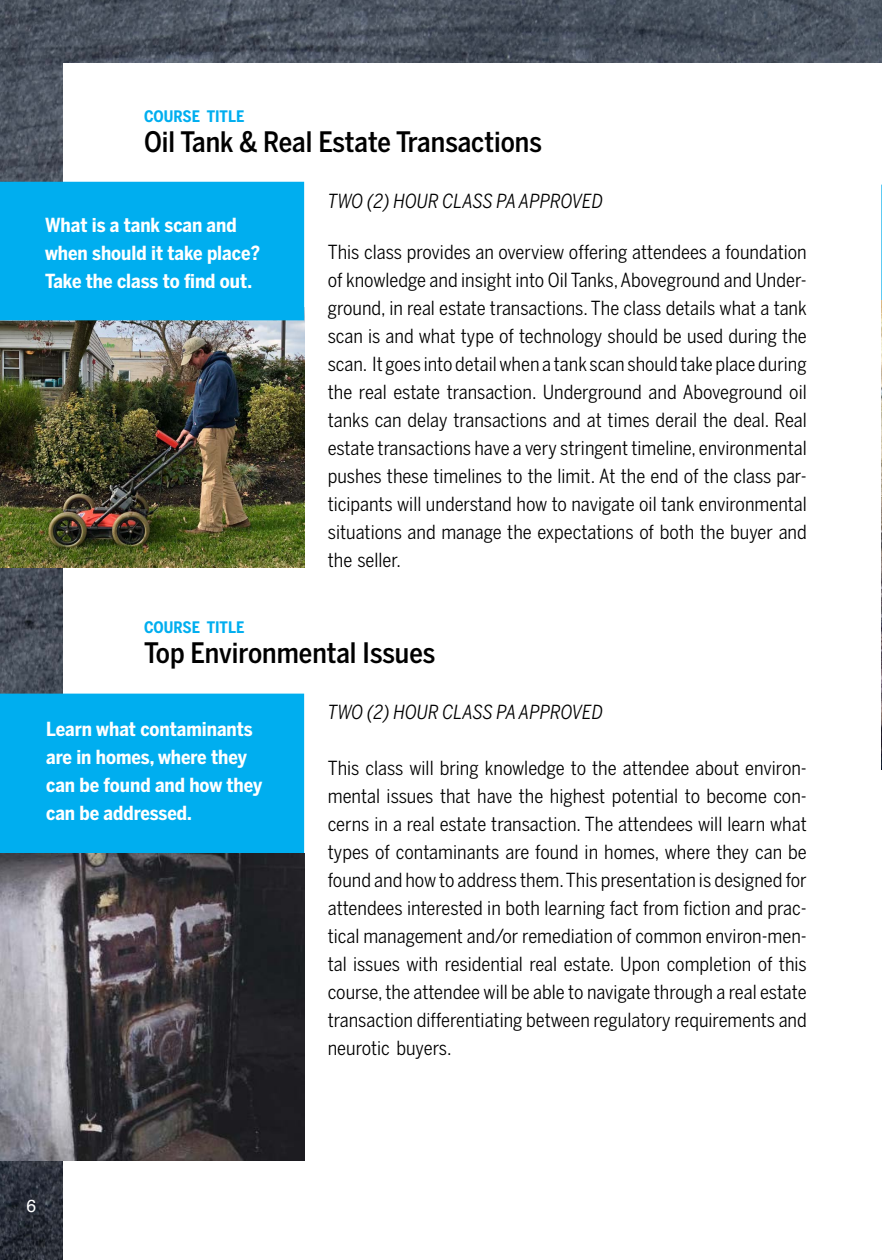
<style>
.page{position:relative;width:882px;height:1260px;background:#fff}
.page>*{position:absolute;margin:0;border:0;box-sizing:border-box;transform-origin:0 0}
.t1{font:500 28px "Benton Sans Cond";color:#000}
.t2{font:19.25px/28px "Benton Sans Cond";color:#000;text-align:justify}
.t3{font:700 19.25px/28px "Benton Sans Cond";color:#fff}
.t4{font:italic 19.25px "Benton Sans Cond";color:#000}
.t5{font:17.5px "Helvetica";color:#fff}
.t6{font:700 15.75px "Benton Sans Cond";color:#00aeef}
</style>
<div class="page">
<img style="left:0;top:0;width:882px;height:1260px">
<div style="left:63px;top:63px;width:819px;height:1197px;background:#fff"></div>
<img style="left:0;top:320px;width:304px;height:247px">
<div style="left:1px;top:694px;width:302px;height:163px;background:#00aeef"></div>
<div style="left:0;top:694px;width:304px;height:164px;border:2px solid #00aeef"></div>
<img style="left:0;top:854px;width:304px;height:307px">
<div style="left:1px;top:183px;width:302px;height:136px;background:#00aeef"></div>
<div style="left:0;top:182px;width:304px;height:138px;border:2px solid #00aeef"></div>
<svg style="left:881px;top:185px;width:1px;height:115px"></svg>
<img style="left:881px;top:300px;width:1px;height:470px">
<p class="t6" style="left:144px;top:107px;width:102px">COURSE TITLE</p>
<h1 class="t1" style="left:144px;top:125px;width:399px">Oil Tank &amp; Real Estate Transactions</h1>
<p class="t3" style="left:45px;top:211px;width:217px">What is a tank scan and when should it take place?<br>Take the class to find out.</p>
<p class="t4" style="left:328px;top:190px;width:277px">TWO (2) HOUR CLASS PA APPROVED</p>
<p class="t2" style="left:328px;top:237px;width:481px">This class provides an overview offering attendees a foundation of knowledge and insight into Oil Tanks, Aboveground and Under&shy;ground, in real estate transactions. The class details what a tank scan is and what type of technology should be used during the scan. It goes into detail when a tank scan should take place during the real estate transaction. Underground and Aboveground oil tanks can delay transactions and at times derail the deal. Real estate transactions have a very stringent timeline, environmental pushes these timelines to the limit. At the end of the class par&shy;ticipants will understand how to navigate oil tank environmental situations and manage the expectations of both the buyer and the seller.</p>
<p class="t6" style="left:144px;top:618px;width:102px">COURSE TITLE</p>
<h1 class="t1" style="left:144px;top:636px;width:293px">Top Environmental Issues</h1>
<p class="t4" style="left:328px;top:701px;width:277px">TWO (2) HOUR CLASS PA APPROVED</p>
<p class="t2" style="left:328px;top:754px;width:481px">This class will bring knowledge to the attendee about environ&shy;mental issues that have the highest potential to become con&shy;cerns in a real estate transaction. The attendees will learn what types of contaminants are found in homes, where they can be found and how to address them. This presentation is designed for attendees interested in both learning fact from fiction and prac&shy;tical management and/or remediation of common environ-men&shy;tal issues with residential real estate. Upon completion of this course, the attendee will be able to navigate through a real estate transaction differentiating between regulatory requirements and neurotic buyers.</p>
<p class="t3" style="left:46px;top:715px;width:218px">Learn what contaminants are in homes, where they can be found and how they can be addressed.</p>
<p class="t5" style="left:27px;top:1192px;width:11px">6</p>
</div>
